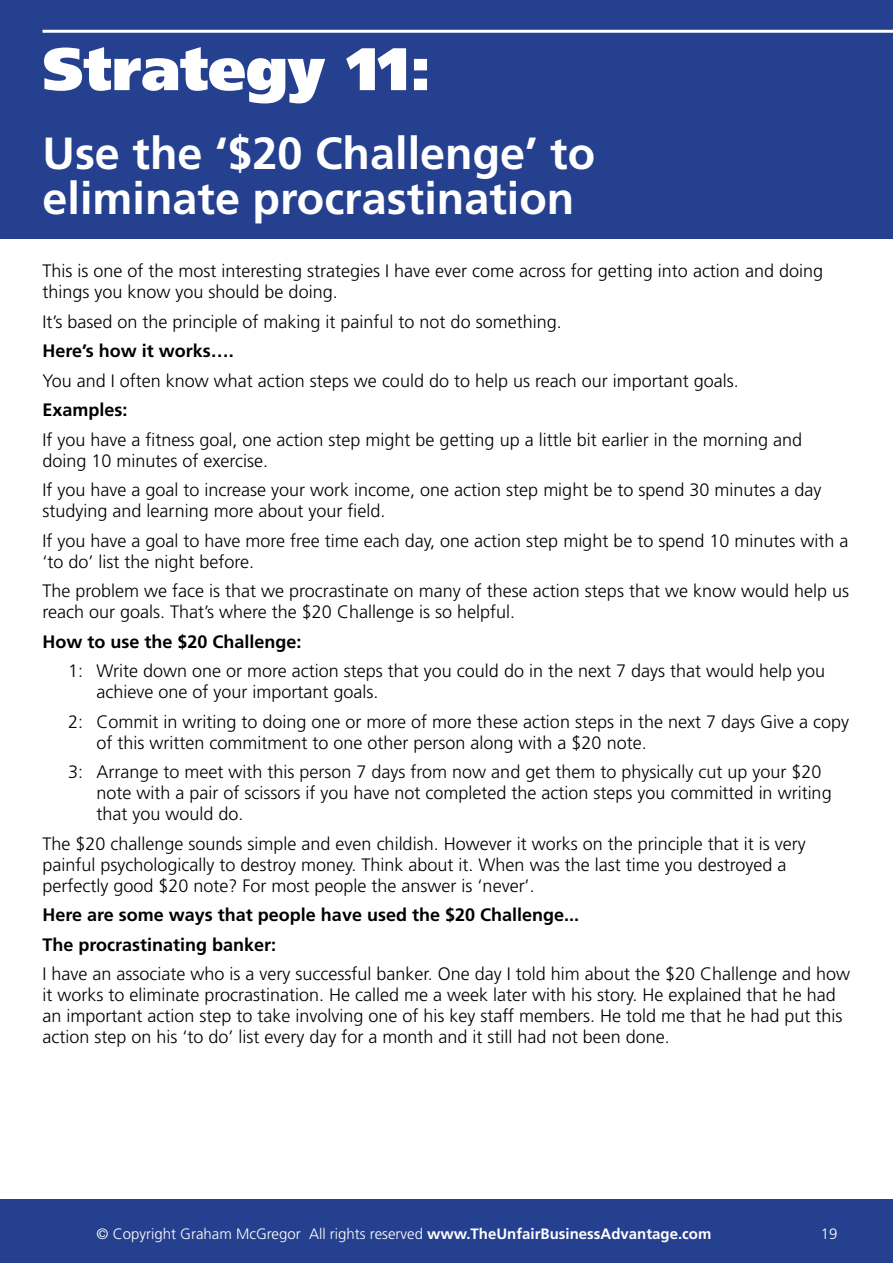
<style>
.page{position:relative;width:893px;height:1263px;background:#fff}
.page>*{position:absolute;margin:0;border:0;box-sizing:border-box;transform-origin:0 0}
.t1{font:900 60px "Frutiger";color:#fff}
.t2{font:700 45px/45px "Frutiger CE";color:#fff}
.t3{font:300 18px/21px "Frutiger";color:#000}
.t4{font:700 18px/29.5px "Frutiger CE";color:#000}
.t5{font:300 15px "Frutiger";color:#fff}
.s1{font-family:"Frutiger CE";font-weight:700}
</style>
<div class="page">
<div style="left:0;top:1199px;width:893px;height:64px;background:#25408f"></div>
<div style="left:0;top:0;width:893px;height:238px;background:#25408f"></div>
<hr style="left:43px;top:30px;width:850px;height:3px;background:#fff">
<h1 class="t1" style="left:43px;top:32px;width:391px">Strategy 11:</h1>
<h2 class="t2" style="left:43px;top:131px;width:554px">Use the ‘$20 Challenge’ to eliminate procrastination</h2>
<p class="t3" style="left:43px;top:261px;width:782px">This is one of the most interesting strategies I have ever come across for getting into action and doing things you know you should be doing.</p>
<p class="t3" style="left:43px;top:311px;width:521px">It’s based on the principle of making it painful to not do something.</p>
<p class="t4" style="left:43px;top:336px;width:193px">Here’s how it works….</p>
<p class="t3" style="left:43px;top:370px;width:698px">You and I often know what action steps we could do to help us reach our important goals.</p>
<p class="t4" style="left:43px;top:395px;width:87px">Examples:</p>
<p class="t3" style="left:43px;top:429px;width:761px">If you have a fitness goal, one action step might be getting up a little bit earlier in the morning and doing 10 minutes of exercise.</p>
<p class="t3" style="left:43px;top:480px;width:780px">If you have a goal to increase your work income, one action step might be to spend 30 minutes a day studying and learning more about your field.</p>
<p class="t3" style="left:43px;top:530px;width:807px">If you have a goal to have more free time each day, one action step might be to spend 10 minutes with a ‘to do’ list the night before.</p>
<p class="t3" style="left:43px;top:581px;width:808px">The problem we face is that we procrastinate on many of these action steps that we know would help us reach our goals. That’s where the $20 Challenge is so helpful.</p>
<p class="t4" style="left:43px;top:627px;width:261px">How to use the $20 Challenge:</p>
<p class="t3" style="left:97px;top:661px;width:730px;text-indent:-28px">1: Write down one or more action steps that you could do in the next 7 days that would help you achieve one of your important goals.</p>
<p class="t3" style="left:97px;top:711px;width:754px;text-indent:-28px">2: Commit in writing to doing one or more of more these action steps in the next 7 days Give a copy of this written commitment to one other person along with a $20 note.</p>
<p class="t3" style="left:97px;top:762px;width:737px;text-indent:-28px">3: Arrange to meet with this person 7 days from now and get them to physically cut up your $20 note with a pair of scissors if you have not completed the action steps you committed in writing that you would do.</p>
<p class="t3" style="left:43px;top:833px;width:765px">The $20 challenge sounds simple and even childish. However it works on the principle that it is very painful psychologically to destroy money. Think about it. When was the last time you destroyed a perfectly good $20 note? For most people the answer is ‘never’.</p>
<p class="t4" style="left:43px;top:900px;width:538px">Here are some ways that people have used the $20 Challenge...<br>The procrastinating banker:</p>
<p class="t3" style="left:43px;top:964px;width:809px">I have an associate who is a very successful banker. One day I told him about the $20 Challenge and how it works to eliminate procrastination. He called me a week later with his story. He explained that he had an important action step to take involving one of his key staff members. He told me that he had put this action step on his ‘to do’ list every day for a month and it still had not been done.</p>
<p class="t5" style="left:97px;top:1226px;width:616px">© Copyright Graham McGregor All rights reserved <span class="s1">www.TheUnfairBusinessAdvantage.com</span></p>
<p class="t5" style="left:821px;top:1225px;width:18px">19</p>
</div>
